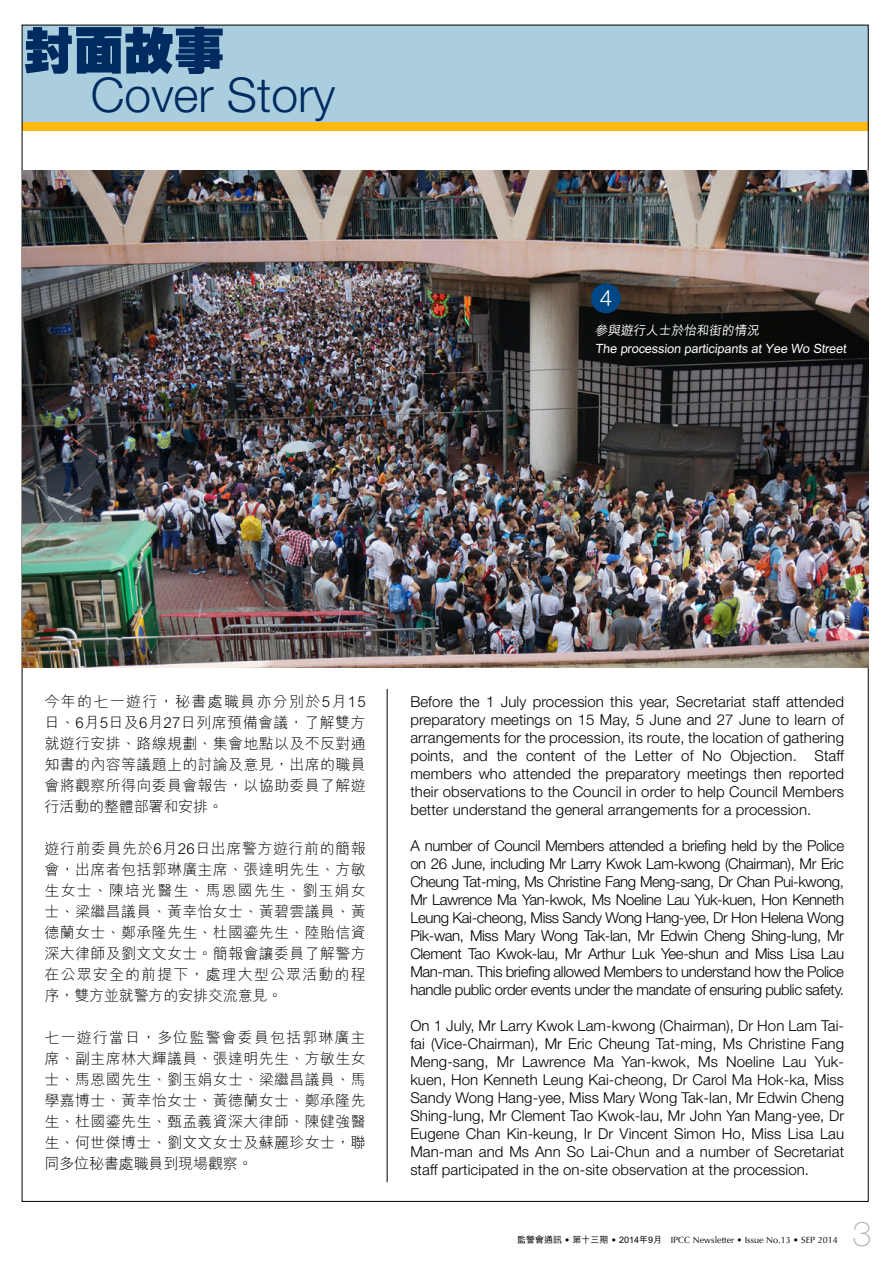
<style>
.page{position:relative;width:893px;height:1263px;background:#fff}
.page>*{position:absolute;margin:0;border:0;box-sizing:border-box;transform-origin:0 0}
.t1{font:800 50.25px "C Hei HK";color:#002b60}
.t2{font:300 48px "Helvetica Neue";color:#002b60}
.t3{font:100 34.5px "Helvetica Neue";color:#b6b8ba}
.t4{font:300 22.5px "Helvetica Neue";color:#fff}
.t5{font:300 15px/18px "Helvetica Neue";letter-spacing:.005em;color:#000;text-align:justify}
.t6{font:300 15px/21px "M Hei HK";letter-spacing:.02em;color:#000;text-align:justify}
.t7{font:500 12.75px/17.7px "M Hei HK";color:#fff}
.t8{font:9px "Optima";color:#000}
.s1{font-family:"M Hei HK";font-weight:500}
</style>
<div class="page">
<div style="left:22px;top:25px;width:846px;height:105px;background:#abcedf"></div>
<div style="left:22px;top:122px;width:846px;height:9px;background:#fdb913"></div>
<img style="left:22px;top:171px;width:846px;height:497px">
<div style="left:591px;top:283px;width:30px;height:30px;background:#004785;border-radius:50%"></div>
<hr style="left:387px;top:689px;width:1px;height:493px;background:#000">
<h1 class="t1" style="left:24px;top:17px;width:202px">封面故事</h1>
<h2 class="t2" style="left:91px;top:65px;width:246px">Cover Story</h2>
<h3 class="t4" style="left:600px;top:284px;width:14px">4</h3>
<p class="t7" style="left:595px;top:321px;width:254px">參與遊行人士於怡和街的情況<br>The procession participants at Yee Wo Street</p>
<p class="t6" style="left:45px;top:690px;width:323px">今年的七一遊行，秘書處職員亦分別於5月15日、6月5日及6月27日列席預備會議，了解雙方就遊行安排、路線規劃、集會地點以及不反對通知書的內容等議題上的討論及意見，出席的職員會將觀察所得向委員會報告，以協助委員了解遊行活動的整體部署和安排。</p>
<p class="t6" style="left:45px;top:837px;width:323px">遊行前委員先於6月26日出席警方遊行前的簡報會，出席者包括郭琳廣主席、張達明先生、方敏生女士、陳培光醫生、馬恩國先生、劉玉娟女士、梁繼昌議員、黃幸怡女士、黃碧雲議員、黃德蘭女士、鄭承隆先生、杜國鎏先生、陸貽信資深大律師及劉文文女士。簡報會讓委員了解警方在公眾安全的前提下，處理大型公眾活動的程序，雙方並就警方的安排交流意見。</p>
<p class="t6" style="left:45px;top:1026px;width:323px">七一遊行當日，多位監警會委員包括郭琳廣主席、副主席林大輝議員、張達明先生、方敏生女士、馬恩國先生、劉玉娟女士、梁繼昌議員、馬學嘉博士、黃幸怡女士、黃德蘭女士、鄭承隆先生、杜國鎏先生、甄孟義資深大律師、陳健強醫生、何世傑博士、劉文文女士及蘇麗珍女士，聯同多位秘書處職員到現場觀察。</p>
<p class="t5" style="left:410px;top:692px;width:435px">Before the 1 July procession this year, Secretariat staff attended preparatory meetings on 15 May, 5 June and 27 June to learn of arrangements for the procession, its route, the location of gathering points, and the content of the Letter of No Objection. Staff members who attended the preparatory meetings then reported their observations to the Council in order to help Council Members better understand the general arrangements for a procession.</p>
<p class="t5" style="left:410px;top:836px;width:435px">A number of Council Members attended a briefing held by the Police on 26 June, including Mr Larry Kwok Lam-kwong (Chairman), Mr Eric Cheung Tat-ming, Ms Christine Fang Meng-sang, Dr Chan Pui-kwong, Mr Lawrence Ma Yan-kwok, Ms Noeline Lau Yuk-kuen, Hon Kenneth Leung Kai-cheong, Miss Sandy Wong Hang-yee, Dr Hon Helena Wong Pik-wan, Miss Mary Wong Tak-lan, Mr Edwin Cheng Shing-lung, Mr Clement Tao Kwok-lau, Mr Arthur Luk Yee-shun and Miss Lisa Lau Man-man. This briefing allowed Members to understand how the Police handle public order events under the mandate of ensuring public safety.</p>
<p class="t5" style="left:410px;top:1016px;width:435px">On 1 July, Mr Larry Kwok Lam-kwong (Chairman), Dr Hon Lam Tai&shy;fai (Vice-Chairman), Mr Eric Cheung Tat-ming, Ms Christine Fang Meng-sang, Mr Lawrence Ma Yan-kwok, Ms Noeline Lau Yuk&shy;kuen, Hon Kenneth Leung Kai-cheong, Dr Carol Ma Hok-ka, Miss Sandy Wong Hang-yee, Miss Mary Wong Tak-lan, Mr Edwin Cheng Shing-lung, Mr Clement Tao Kwok-lau, Mr John Yan Mang-yee, Dr Eugene Chan Kin-keung, Ir Dr Vincent Simon Ho, Miss Lisa Lau Man-man and Ms Ann So Lai-Chun and a number of Secretariat staff participated in the on-site observation at the procession.</p>
<p class="t8" style="left:517px;top:1235px;width:322px"><span class="s1">監警會通訊</span> • <span class="s1">第十三期</span> • <span class="s1">2014年9月</span> IPCC Newsletter • Issue No.13 • SEP 2014</p>
<p class="t3" style="left:852px;top:1214px;width:21px">3</p>
</div>
